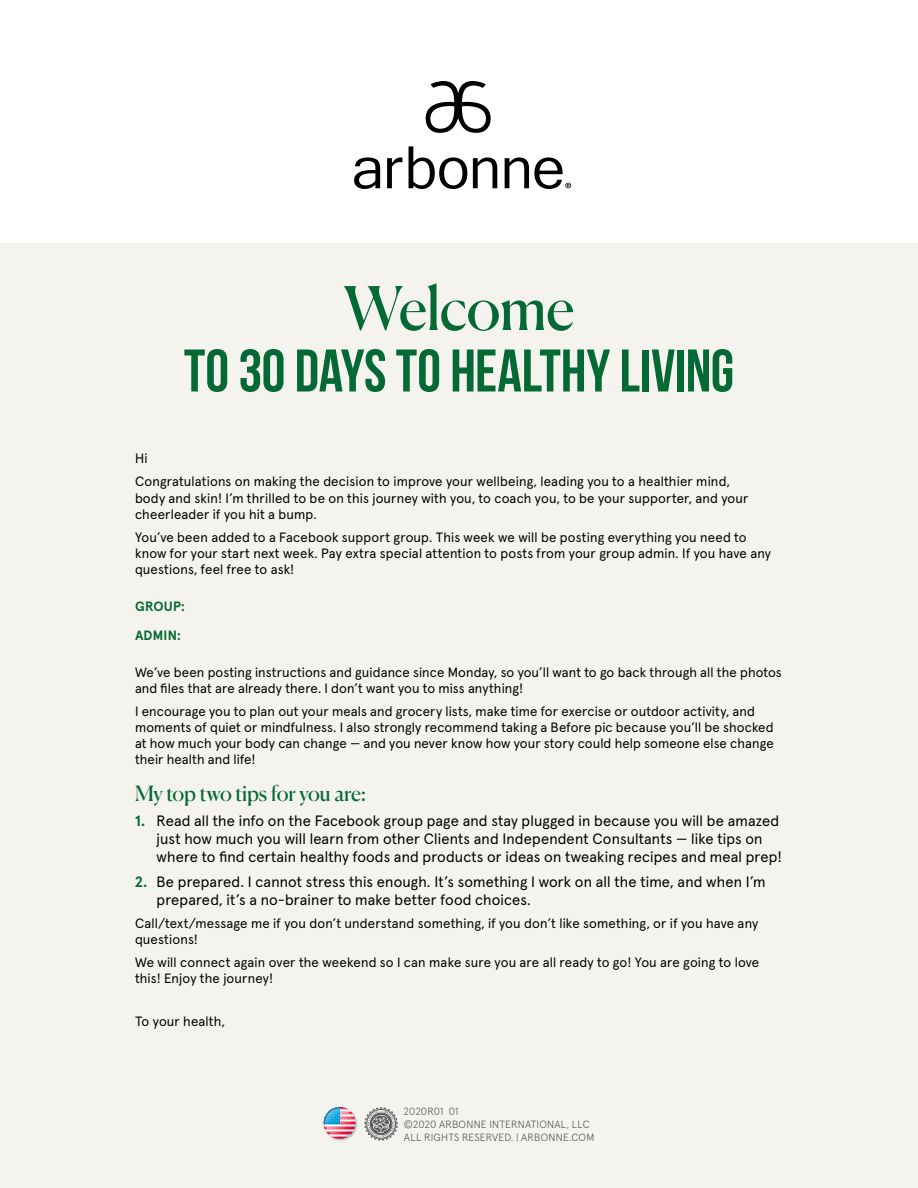
<style>
.page{position:relative;width:918px;height:1188px;background:#fff}
.page>*{position:absolute;margin:0;border:0;box-sizing:border-box;transform-origin:0 0}
.t1{font:700 60px "Bebas Neue";letter-spacing:-.005em;color:#056936}
.t2{font:60px "Canela";letter-spacing:-.015em;color:#056936}
.t3{font:21px "Canela";letter-spacing:-.01em;color:#056936}
.t4{font:15px/18px "Apercu Pro";letter-spacing:.01em;color:#000}
.t5{font:13.5px/16.2px "Apercu Pro";letter-spacing:.01em;color:#000}
.t6{font:700 13.5px/29.7px "Apercu Pro";letter-spacing:.015em;color:#056936}
.t7{font:300 10.5px/12.6px "Apercu Pro";letter-spacing:.015em;color:#57595b}
.s1{font-weight:700;color:#056936}
</style>
<div class="page">
<div style="left:0;top:243px;width:918px;height:945px;background:#f5f3ed"></div>
<svg style="left:426px;top:81px;width:65px;height:52px"></svg>
<svg style="left:354px;top:157px;width:26px;height:32px"></svg>
<svg style="left:387px;top:157px;width:15px;height:31px"></svg>
<svg style="left:409px;top:146px;width:58px;height:43px"></svg>
<svg style="left:473px;top:157px;width:24px;height:31px"></svg>
<svg style="left:505px;top:157px;width:66px;height:32px"></svg>
<svg style="left:364px;top:1107px;width:34px;height:34px"></svg>
<div style="left:324px;top:1108px;width:33px;height:33px;background:#dbdad5;border-radius:50%"></div>
<div style="left:324px;top:1108px;width:33px;height:32px;background:#cecdc9;border-radius:50%"></div>
<div style="left:325px;top:1108px;width:31px;height:32px;background:#c9c9c5;border-radius:50%"></div>
<svg style="left:324px;top:1107px;width:32px;height:32px"></svg>
<h1 class="t2" style="left:343px;top:262px;width:233px">Welcome</h1>
<h1 class="t1" style="left:184px;top:338px;width:552px">TO 30 DAYS TO HEALTHY LIVING</h1>
<p class="t5" style="left:135px;top:446px;width:596px;line-height:23px">Hi<br>Congratulations on making the decision to improve your wellbeing, leading you to a healthier mind,</p>
<p class="t5" style="left:135px;top:489px;width:615px">body and skin! I’m thrilled to be on this journey with you, to coach you, to be your supporter, and your cheerleader if you hit a bump.</p>
<p class="t5" style="left:135px;top:528px;width:638px">You’ve been added to a Facebook support group. This week we will be posting everything you need to know for your start next week. Pay extra special attention to posts from your group admin. If you have any questions, feel free to ask!</p>
<p class="t6" style="left:135px;top:590px;width:52px">GROUP:<br>ADMIN:</p>
<p class="t5" style="left:135px;top:663px;width:648px">We’ve been posting instructions and guidance since Monday, so you’ll want to go back through all the photos and files that are already there. I don’t want you to miss anything!</p>
<p class="t5" style="left:135px;top:702px;width:640px">I encourage you to plan out your meals and grocery lists, make time for exercise or outdoor activity, and moments of quiet or mindfulness. I also strongly recommend taking a Before pic because you’ll be shocked at how much your body can change — and you never know how your story could help someone else change their health and life!</p>
<h2 class="t3" style="left:135px;top:777px;width:233px">My top two tips for you are:</h2>
<p class="t4" style="left:157px;top:811px;width:627px;text-indent:-22px"><span class="s1">1.</span> Read all the info on the Facebook group page and stay plugged in because you will be amazed just how much you will learn from other Clients and Independent Consultants — like tips on where to find certain healthy foods and products or ideas on tweaking recipes and meal prep!</p>
<p class="t4" style="left:157px;top:871px;width:611px;text-indent:-22px"><span class="s1">2.</span> Be prepared. I cannot stress this enough. It’s something I work on all the time, and when I’m prepared, it’s a no-brainer to make better food choices.</p>
<p class="t5" style="left:135px;top:914px;width:625px">Call/text/message me if you don’t understand something, if you don’t like something, or if you have any questions!</p>
<p class="t5" style="left:135px;top:953px;width:626px">We will connect again over the weekend so I can make sure you are all ready to go! You are going to love this! Enjoy the journey!</p>
<p class="t5" style="left:135px;top:1012px;width:91px">To your health,</p>
<p class="t7" style="left:404px;top:1105px;width:192px">2020R01 01<br>©2020 ARBONNE INTERNATIONAL, LLC<br>ALL RIGHTS RESERVED. | ARBONNE.COM</p>
</div>
